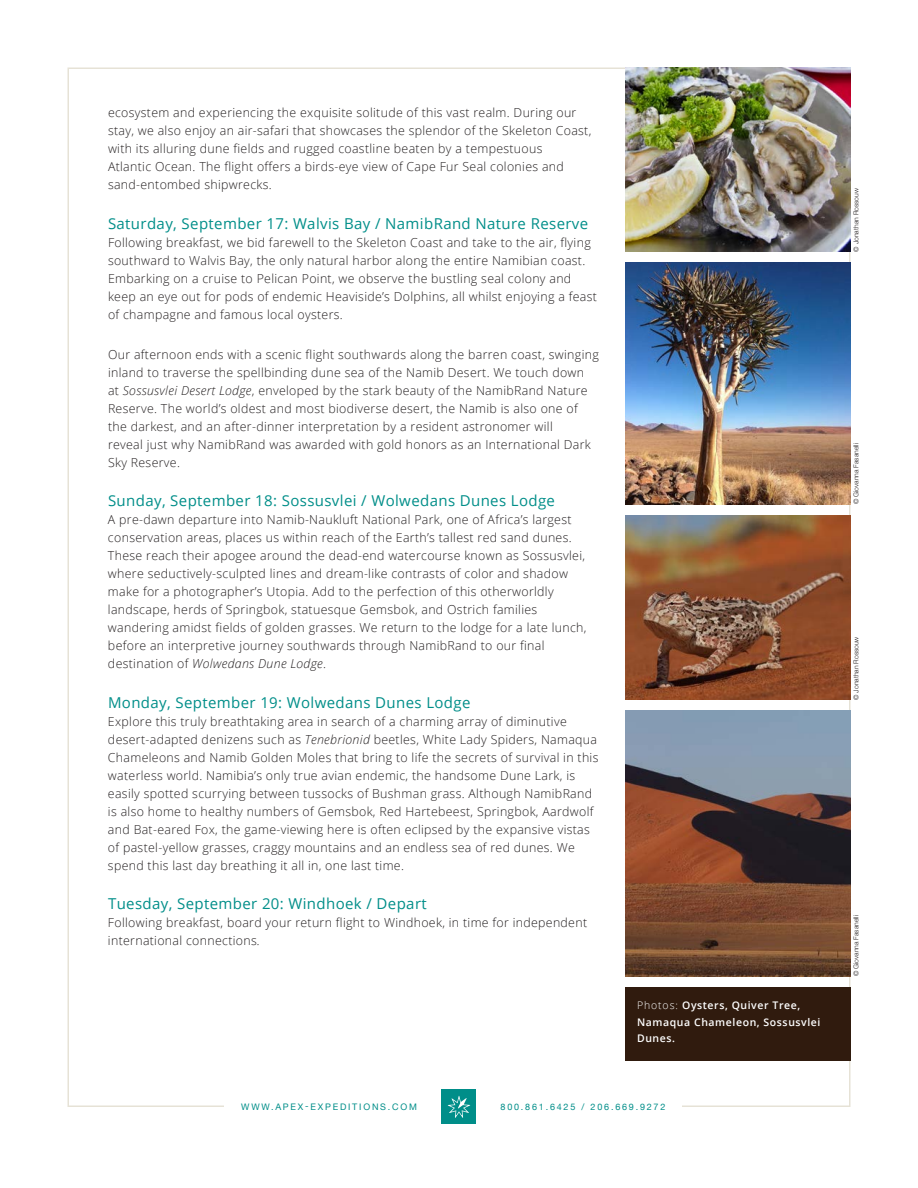
<style>
.page{position:relative;width:918px;height:1188px;background:#fff}
.page>*{position:absolute;margin:0;border:0;box-sizing:border-box;transform-origin:0 0}
.t1{font:15px "Open Sans";letter-spacing:.025em;color:#008e89}
.t2{font:300 12.3px/18px "Open Sans";letter-spacing:.025em;color:#231f20}
.t3{font:600 10.5px/16.5px "Open Sans";letter-spacing:.055em;color:#fff}
.t4{font:9px "Helvetica Neue";letter-spacing:.2em;color:#008e89}
.t5{font:300 6.75px "Helvetica Neue";color:#231f20}
.s1{font-style:italic}
.s2{font-weight:300}
</style>
<div class="page">
<div style="left:442px;top:1090px;width:34px;height:34px;background:#008e89"></div>
<svg style="left:448px;top:1096px;width:22px;height:22px"></svg>
<img style="left:625px;top:68px;width:225px;height:184px">
<img style="left:625px;top:262px;width:225px;height:242px">
<img style="left:625px;top:711px;width:225px;height:265px">
<img style="left:625px;top:515px;width:225px;height:185px">
<div style="left:625px;top:988px;width:225px;height:73px;background:#301b0e"></div>
<p class="t2" style="left:108px;top:104px;width:485px">ecosystem and experiencing the exquisite solitude of this vast realm. During our stay, we also enjoy an air-safari that showcases the splendor of the Skeleton Coast, with its alluring dune fields and rugged coastline beaten by a tempestuous<br>Atlantic Ocean. The flight offers a birds-eye view of Cape Fur Seal colonies and sand-entombed shipwrecks.</p>
<p class="t1" style="left:108px;top:213px;width:482px">Saturday, September 17: Walvis Bay / NamibRand Nature Reserve</p>
<p class="t2" style="left:108px;top:233px;width:490px">Following breakfast, we bid farewell to the Skeleton Coast and take to the air, flying southward to Walvis Bay, the only natural harbor along the entire Namibian coast.<br>Embarking on a cruise to Pelican Point, we observe the bustling seal colony and keep an eye out for pods of endemic Heaviside’s Dolphins, all whilst enjoying a feast of champagne and famous local oysters.</p>
<p class="t2" style="left:108px;top:345px;width:492px">Our afternoon ends with a scenic flight southwards along the barren coast, swinging inland to traverse the spellbinding dune sea of the Namib Desert. We touch down<br>at <span class="s1">Sossusvlei Desert Lodge</span>, enveloped by the stark beauty of the NamibRand Nature Reserve. The world’s oldest and most biodiverse desert, the Namib is also one of the darkest, and an after-dinner interpretation by a resident astronomer will<br>reveal just why NamibRand was awarded with gold honors as an International Dark Sky Reserve.</p>
<p class="t1" style="left:108px;top:491px;width:449px">Sunday, September 18: Sossusvlei / Wolwedans Dunes Lodge</p>
<p class="t2" style="left:108px;top:510px;width:480px">A pre-dawn departure into Namib-Naukluft National Park, one of Africa’s largest conservation areas, places us within reach of the Earth’s tallest red sand dunes.<br>These reach their apogee around the dead-end watercourse known as Sossusvlei, where seductively-sculpted lines and dream-like contrasts of color and shadow make for a photographer’s Utopia. Add to the perfection of this otherworldly landscape, herds of Springbok, statuesque Gemsbok, and Ostrich families wandering amidst fields of golden grasses. We return to the lodge for a late lunch, before an interpretive journey southwards through NamibRand to our final destination of <span class="s1">Wolwedans Dune Lodge</span>.</p>
<p class="t1" style="left:108px;top:692px;width:364px">Monday, September 19: Wolwedans Dunes Lodge</p>
<p class="t2" style="left:108px;top:712px;width:492px">Explore this truly breathtaking area in search of a charming array of diminutive desert-adapted denizens such as <span class="s1">Tenebrionid</span> beetles, White Lady Spiders, Namaqua Chameleons and Namib Golden Moles that bring to life the secrets of survival in this waterless world. Namibia’s only true avian endemic, the handsome Dune Lark, is easily spotted scurrying between tussocks of Bushman grass. Although NamibRand is also home to healthy numbers of Gemsbok, Red Hartebeest, Springbok, Aardwolf and Bat-eared Fox, the game-viewing here is often eclipsed by the expansive vistas of pastel-yellow grasses, craggy mountains and an endless sea of red dunes. We spend this last day breathing it all in, one last time.</p>
<p class="t1" style="left:108px;top:894px;width:320px">Tuesday, September 20: Windhoek / Depart</p>
<p class="t2" style="left:108px;top:914px;width:481px">Following breakfast, board your return flight to Windhoek, in time for independent international connections<span class="s1">.</span></p>
<p class="t3" style="left:637px;top:997px;width:185px"><span class="s2">Photos:</span> Oysters, Quiver Tree,<br>Namaqua Chameleon, Sossusvlei<br>Dunes.</p>
<p class="t4" style="left:241px;top:1100px;width:177px">WWW.APEX-EXPEDITIONS.COM</p>
<p class="t4" style="left:501px;top:1100px;width:166px">800.861.6425 / 206.669.9272</p>
<p class="t5" style="left:851px;top:252px;width:65px;rotate:-90deg">© Jonathan Rossouw</p>
<p class="t5" style="left:851px;top:504px;width:63px;rotate:-90deg">© Giovanna Fasanelli</p>
<p class="t5" style="left:851px;top:700px;width:65px;rotate:-90deg">© Jonathan Rossouw</p>
<p class="t5" style="left:851px;top:976px;width:63px;rotate:-90deg">© Giovanna Fasanelli</p>
</div>
